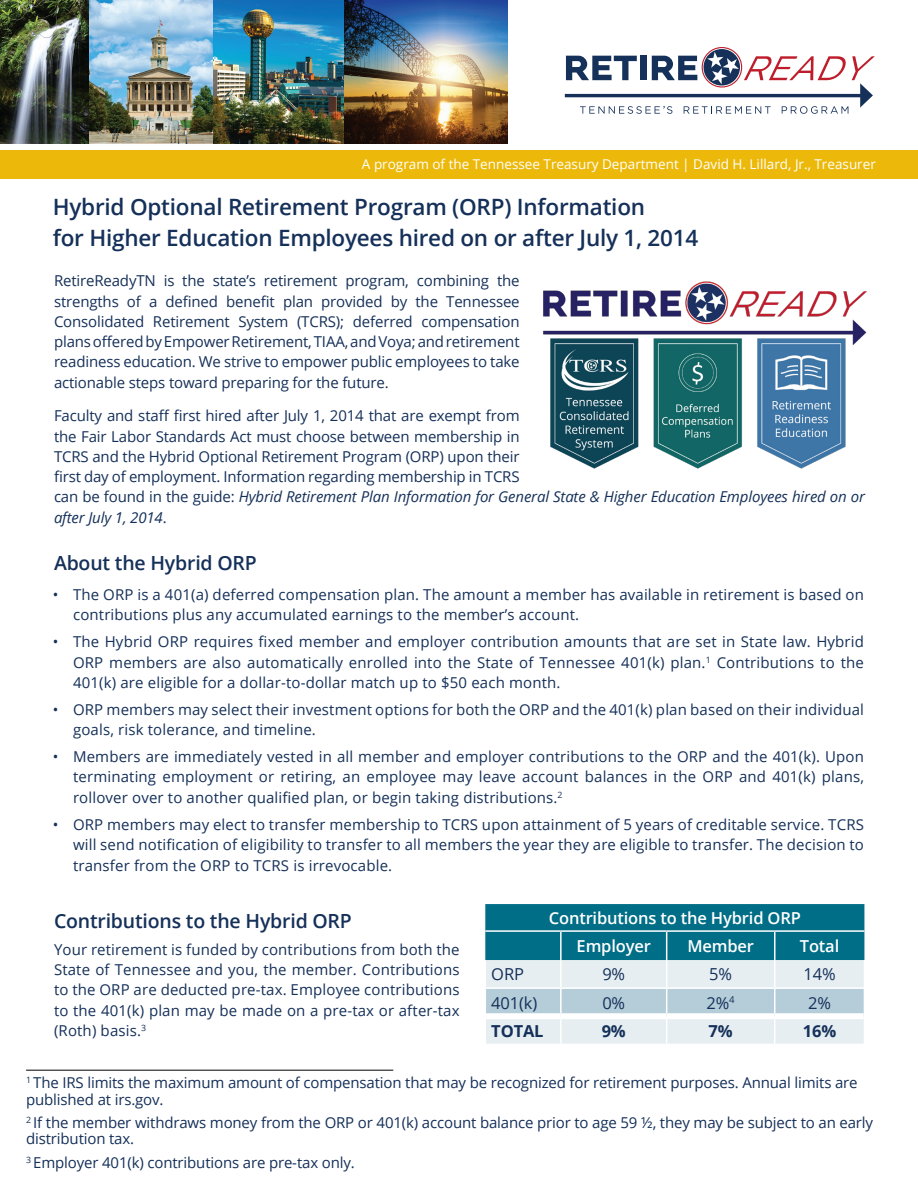
<style>
.page{position:relative;width:918px;height:1188px;background:#fff}
.page>*{position:absolute;margin:0;border:0;box-sizing:border-box;transform-origin:0 0}
.TN_header{font:600 22.5px "Open Sans";letter-spacing:-.01em;color:#153059}
.TN_header-2{font:600 19.5px "Open Sans";letter-spacing:-.01em;color:#153059}
.TN_body{font:600 16.5px "Open Sans";letter-spacing:-.01em;color:#fff}
.TN_body-2{font:16.5px "Open Sans";letter-spacing:-.01em;color:#153059}
.TN_body-3{font:700 16.5px "Open Sans";letter-spacing:-.01em;color:#153059}
.TN_body-4{font:15px/20.2px "Open Sans";letter-spacing:-.01em;color:#153059;text-align:justify}
.TN_body-5{font:15px/20.2px "Open Sans";letter-spacing:.01em;color:#153059}
.t1{font:13.5px "Open Sans";color:#fff}
.s1{font-style:italic}
</style>
<div class="page">
<svg style="left:702px;top:48px;width:40px;height:39px"></svg>
<div style="left:702px;top:47px;width:40px;height:41px;border:1px solid #be1d2c;border-radius:50%"></div>
<div style="left:704px;top:49px;width:36px;height:37px;background:#153059;border-radius:50%"></div>
<svg style="left:566px;top:52px;width:309px;height:62px"></svg>
<hr style="left:565px;top:94px;width:300px;height:3px;background:#153059">
<img style="left:0;top:0;width:89px;height:144px">
<img style="left:89px;top:0;width:239px;height:144px">
<img style="left:328px;top:0;width:179px;height:144px">
<div style="left:0;top:151px;width:918px;height:28px;background:#ecb90b"></div>
<hr style="left:26px;top:1070px;width:367px;height:1px;background:#000">
<img style="left:543px;top:281px;width:324px;height:188px">
<svg style="left:485px;top:904px;width:380px;height:140px;background:#80b4c1"></svg>
<div style="left:486px;top:1013px;width:75px;height:6px;background:#fff"></div>
<div style="left:561px;top:1013px;width:106px;height:6px;background:#fff"></div>
<div style="left:667px;top:1013px;width:108px;height:6px;background:#fff"></div>
<div style="left:775px;top:1013px;width:89px;height:6px;background:#fff"></div>
<hr style="left:485px;top:930px;width:76px;height:2px;background:#fff">
<hr style="left:561px;top:930px;width:106px;height:2px;background:#fff">
<hr style="left:667px;top:930px;width:108px;height:2px;background:#fff">
<hr style="left:775px;top:930px;width:89px;height:2px;background:#fff">
<p class="t1" style="left:362px;top:155px;width:515px">A program of the Tennessee Treasury Department | David H. Lillard, Jr., Treasurer</p>
<p class="TN_header" style="left:53px;top:191px;width:594px">Hybrid Optional Retirement Program (ORP) Information</p>
<p class="TN_header" style="left:53px;top:223px;width:647px">for Higher Education Employees hired on or after July 1, 2014</p>
<p class="TN_body-4" style="left:54px;top:270px;width:467px">RetireReadyTN is the state’s retirement program, combining the strengths of a defined benefit plan provided by the Tennessee Consolidated Retirement System (TCRS); deferred compensation plans offered by Empower Retirement, TIAA, and Voya; and retirement readiness education. We strive to empower public employees to take actionable steps toward preparing for the future.</p>
<p class="TN_body-4" style="left:54px;top:405px;width:813px;text-align:left">Faculty and staff first hired after July 1, 2014 that are exempt from<br>the Fair Labor Standards Act must choose between membership in<br>TCRS and the Hybrid Optional Retirement Program (ORP) upon their<br>first day of employment. Information regarding membership in TCRS<br>can be found in the guide: <span class="s1">Hybrid Retirement Plan Information for General State &amp; Higher Education Employees hired on or after July 1, 2014</span>.</p>
<p class="TN_header-2" style="left:54px;top:550px;width:204px">About the Hybrid ORP</p>
<p class="TN_body-5" style="left:73px;top:584px;width:792px;text-indent:-20px">• The ORP is a 401(a) deferred compensation plan. The amount a member has available in retirement is based on contributions plus any accumulated earnings to the member’s account.</p>
<p class="TN_body-4" style="left:73px;top:632px;width:792px;text-indent:-20px">• The Hybrid ORP requires fixed member and employer contribution amounts that are set in State law. Hybrid ORP members are also automatically enrolled into the State of Tennessee 401(k) plan.<sup>1</sup> Contributions to the 401(k) are eligible for a dollar-to-dollar match up to $50 each month.</p>
<p class="TN_body-5" style="left:73px;top:699px;width:793px;text-indent:-20px">• ORP members may select their investment options for both the ORP and the 401(k) plan based on their individual goals, risk tolerance, and timeline.</p>
<p class="TN_body-4" style="left:73px;top:746px;width:792px;text-indent:-20px">• Members are immediately vested in all member and employer contributions to the ORP and the 401(k). Upon terminating employment or retiring, an employee may leave account balances in the ORP and 401(k) plans, rollover over to another qualified plan, or begin taking distributions.<sup>2</sup></p>
<p class="TN_body-4" style="left:73px;top:814px;width:792px;line-height:20.7px;text-indent:-20px">• ORP members may elect to transfer membership to TCRS upon attainment of 5 years of creditable service. TCRS will send notification of eligibility to transfer to all members the year they are eligible to transfer. The decision to transfer from the ORP to TCRS is irrevocable.</p>
<p class="TN_header-2" style="left:54px;top:908px;width:299px">Contributions to the Hybrid ORP</p>
<p class="TN_body-4" style="left:54px;top:939px;width:407px">Your retirement is funded by contributions from both the State of Tennessee and you, the member. Contributions to the ORP are deducted pre-tax. Employee contributions to the 401(k) plan may be made on a pre-tax or after-tax (Roth) basis.<sup>3</sup></p>
<p class="TN_body" style="left:549px;top:907px;width:254px">Contributions to the Hybrid ORP</p>
<p class="TN_body" style="left:577px;top:935px;width:76px">Employer</p>
<p class="TN_body" style="left:687px;top:935px;width:68px">Member</p>
<p class="TN_body" style="left:800px;top:935px;width:41px">Total</p>
<p class="TN_body-2" style="left:491px;top:963px;width:34px">ORP</p>
<p class="TN_body-2" style="left:602px;top:963px;width:24px">9%</p>
<p class="TN_body-2" style="left:709px;top:963px;width:24px">5%</p>
<p class="TN_body-2" style="left:804px;top:963px;width:34px">14%</p>
<p class="TN_body-2" style="left:491px;top:991px;width:47px">401(k)</p>
<p class="TN_body-2" style="left:602px;top:991px;width:24px">0%</p>
<p class="TN_body-2" style="left:707px;top:991px;width:30px">2%<sup>4</sup></p>
<p class="TN_body-2" style="left:808px;top:991px;width:24px">2%</p>
<p class="TN_body-3" style="left:491px;top:1019px;width:54px">TOTAL</p>
<p class="TN_body-3" style="left:602px;top:1019px;width:26px">9%</p>
<p class="TN_body-3" style="left:709px;top:1019px;width:26px">7%</p>
<p class="TN_body-3" style="left:803px;top:1019px;width:35px">16%</p>
<p class="TN_body-4" style="left:26px;top:1074px;width:833px;line-height:16.5px"><sup>1</sup> The IRS limits the maximum amount of compensation that may be recognized for retirement purposes. Annual limits are published at irs.gov.</p>
<p class="TN_body-4" style="left:26px;top:1114px;width:849px;line-height:16.5px"><sup>2</sup> If the member withdraws money from the ORP or 401(k) account balance prior to age 59 ½, they may be subject to an early distribution tax.</p>
<p class="TN_body-4" style="left:26px;top:1152px;width:330px"><sup>3</sup> Employer 401(k) contributions are pre-tax only.</p>
</div>
